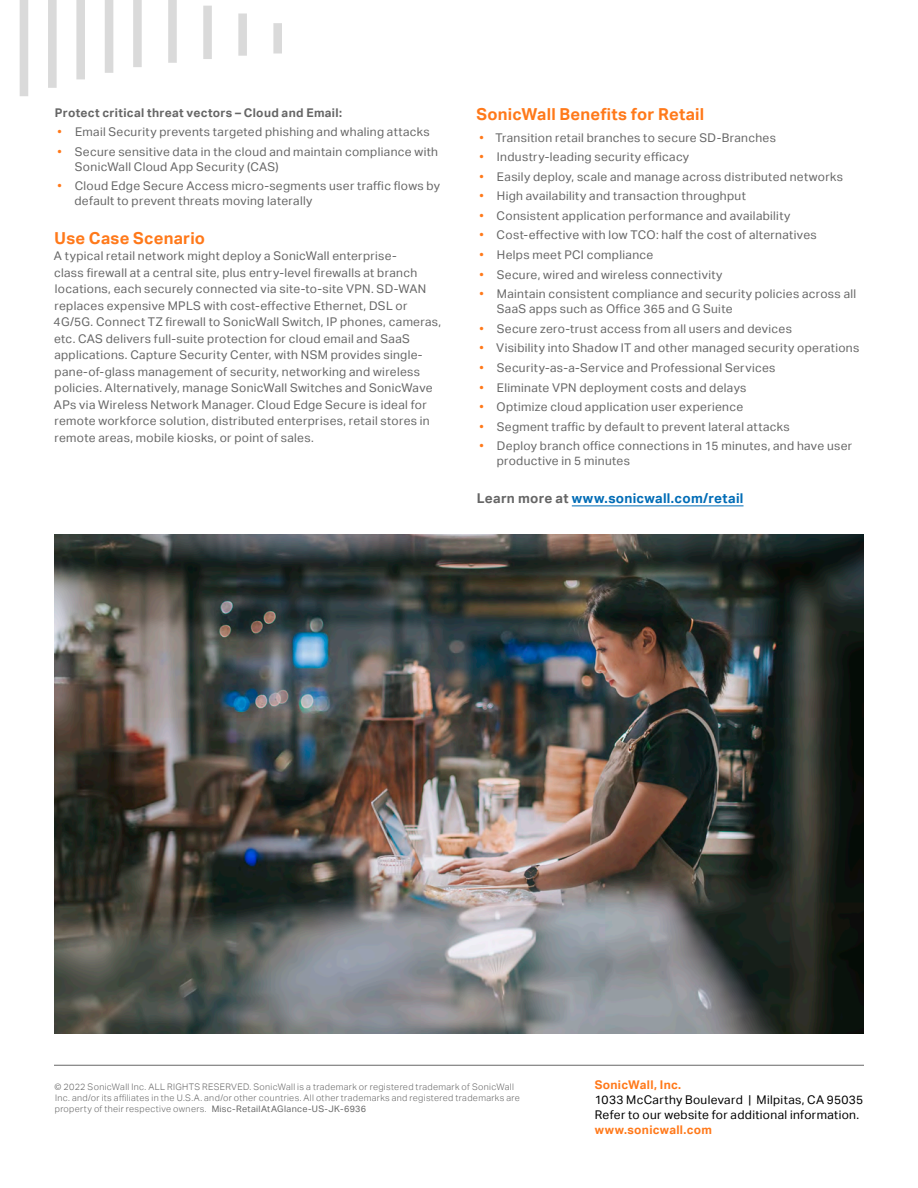
<style>
.page{position:relative;width:918px;height:1188px;background:#fff}
.page>*{position:absolute;margin:0;border:0;box-sizing:border-box;transform-origin:0 0}
._06_Headline{font:700 16.5px "Aktiv Grotesk";letter-spacing:.015em;color:#ff791a}
._50_In_Line_CTA{font:700 13.5px "Aktiv Grotesk";letter-spacing:.02em;color:#006cb6}
._41_Body_Compact{font:12px/16.5px "Aktiv Grotesk";letter-spacing:.025em;color:#666}
.t1{font:12px/15px "Aktiv Grotesk";letter-spacing:.025em;color:#000}
._08_Bullets_Orange_C{font:700 12px "Aktiv Grotesk";letter-spacing:.025em;color:#666}
.t2{font:700 12px "Aktiv Grotesk";letter-spacing:.025em;color:#ff791a}
.t3{font:300 9px/11.2px "Aktiv Grotesk";letter-spacing:.04em;color:#666}
.Marketing_Code{font:9px "Aktiv Grotesk";letter-spacing:.035em;color:#666}
.s1{color:#ff791a}
.s2{color:#666}
</style>
<div class="page">
<hr style="left:54px;top:1065px;width:810px;height:1px;background:#666">
<hr style="left:572px;top:506px;width:172px;height:1px;background:#006cb6">
<img style="left:54px;top:535px;width:810px;height:499px">
<svg style="left:20px;top:0;width:262px;height:96px"></svg>
<p class="_08_Bullets_Orange_C" style="left:55px;top:105px;width:289px">Protect critical threat vectors – Cloud and Email:</p>
<p class="_41_Body_Compact" style="left:58px;top:124px;width:374px"><span class="s1">•</span> Email Security prevents targeted phishing and whaling attacks</p>
<p class="_41_Body_Compact" style="left:75px;top:144px;width:365px;line-height:15px;text-indent:-17px"><span class="s1">•</span> Secure sensitive data in the cloud and maintain compliance with<br>SonicWall Cloud App Security (CAS)</p>
<p class="_41_Body_Compact" style="left:74px;top:179px;width:367px;line-height:15px;text-indent:-17px"><span class="s1">•</span> Cloud Edge Secure Access micro-segments user traffic flows by default to prevent threats moving laterally</p>
<p class="_06_Headline" style="left:55px;top:228px;width:152px">Use Case Scenario</p>
<p class="_41_Body_Compact" style="left:54px;top:248px;width:389px">A typical retail network might deploy a SonicWall enterprise-<br>class firewall at a central site, plus entry-level firewalls at branch locations, each securely connected via site-to-site VPN. SD-WAN replaces expensive MPLS with cost-effective Ethernet, DSL or 4G/5G. Connect TZ firewall to SonicWall Switch, IP phones, cameras, etc. CAS delivers full-suite protection for cloud email and SaaS applications. Capture Security Center, with NSM provides single&shy;pane-of-glass management of security, networking and wireless policies. Alternatively, manage SonicWall Switches and SonicWave APs via Wireless Network Manager. Cloud Edge Secure is ideal for remote workforce solution, distributed enterprises, retail stores in remote areas, mobile kiosks, or point of sales.</p>
<p class="_06_Headline" style="left:477px;top:104px;width:229px">SonicWall Benefits for Retail</p>
<p class="_41_Body_Compact" style="left:479px;top:129px;width:298px"><span class="s1">•</span> Transition retail branches to secure SD-Branches</p>
<p class="_41_Body_Compact" style="left:479px;top:149px;width:211px"><span class="s1">•</span> Industry-leading security efficacy</p>
<p class="_41_Body_Compact" style="left:479px;top:168px;width:365px"><span class="s1">•</span> Easily deploy, scale and manage across distributed networks</p>
<p class="_41_Body_Compact" style="left:479px;top:188px;width:268px"><span class="s1">•</span> High availability and transaction throughput</p>
<p class="_41_Body_Compact" style="left:479px;top:208px;width:313px"><span class="s1">•</span> Consistent application performance and availability</p>
<p class="_41_Body_Compact" style="left:479px;top:227px;width:339px"><span class="s1">•</span> Cost-effective with low TCO: half the cost of alternatives</p>
<p class="_41_Body_Compact" style="left:479px;top:247px;width:175px"><span class="s1">•</span> Helps meet PCI compliance</p>
<p class="_41_Body_Compact" style="left:479px;top:266px;width:245px"><span class="s1">•</span> Secure, wired and wireless connectivity</p>
<p class="_41_Body_Compact" style="left:497px;top:287px;width:361px;line-height:15px;text-indent:-17px"><span class="s1">•</span> Maintain consistent compliance and security policies across all<br>SaaS apps such as Office 365 and G Suite</p>
<p class="_41_Body_Compact" style="left:479px;top:320px;width:314px"><span class="s1">•</span> Secure zero-trust access from all users and devices</p>
<p class="_41_Body_Compact" style="left:479px;top:340px;width:381px"><span class="s1">•</span> Visibility into Shadow IT and other managed security operations</p>
<p class="_41_Body_Compact" style="left:479px;top:360px;width:297px"><span class="s1">•</span> Security-as-a-Service and Professional Services</p>
<p class="_41_Body_Compact" style="left:479px;top:379px;width:269px"><span class="s1">•</span> Eliminate VPN deployment costs and delays</p>
<p class="_41_Body_Compact" style="left:479px;top:399px;width:265px"><span class="s1">•</span> Optimize cloud application user experience</p>
<p class="_41_Body_Compact" style="left:479px;top:418px;width:312px"><span class="s1">•</span> Segment traffic by default to prevent lateral attacks</p>
<p class="_41_Body_Compact" style="left:497px;top:439px;width:357px;line-height:15px;text-indent:-17px"><span class="s1">•</span> Deploy branch office connections in 15 minutes, and have user productive in 5 minutes</p>
<p class="_50_In_Line_CTA" style="left:477px;top:490px;width:268px"><span class="s2">Learn more at</span> www.sonicwall.com/retail</p>
<p class="t3" style="left:55px;top:1081px;width:467px">© 2022 SonicWall Inc. ALL RIGHTS RESERVED. SonicWall is a trademark or registered trademark of SonicWall<br>Inc. and/or its affiliates in the U.S.A. and/or other countries. All other trademarks and registered trademarks are property of their respective owners.</p>
<p class="Marketing_Code" style="left:212px;top:1104px;width:156px">Misc-RetailAtAGlance-US-JK-6936</p>
<p class="t2" style="left:595px;top:1078px;width:88px">SonicWall, Inc.</p>
<p class="t1" style="left:595px;top:1092px;width:270px">1033 McCarthy Boulevard | Milpitas, CA 95035<br>Refer to our website for additional information.</p>
<p class="t2" style="left:595px;top:1123px;width:119px">www.sonicwall.com</p>
</div>
